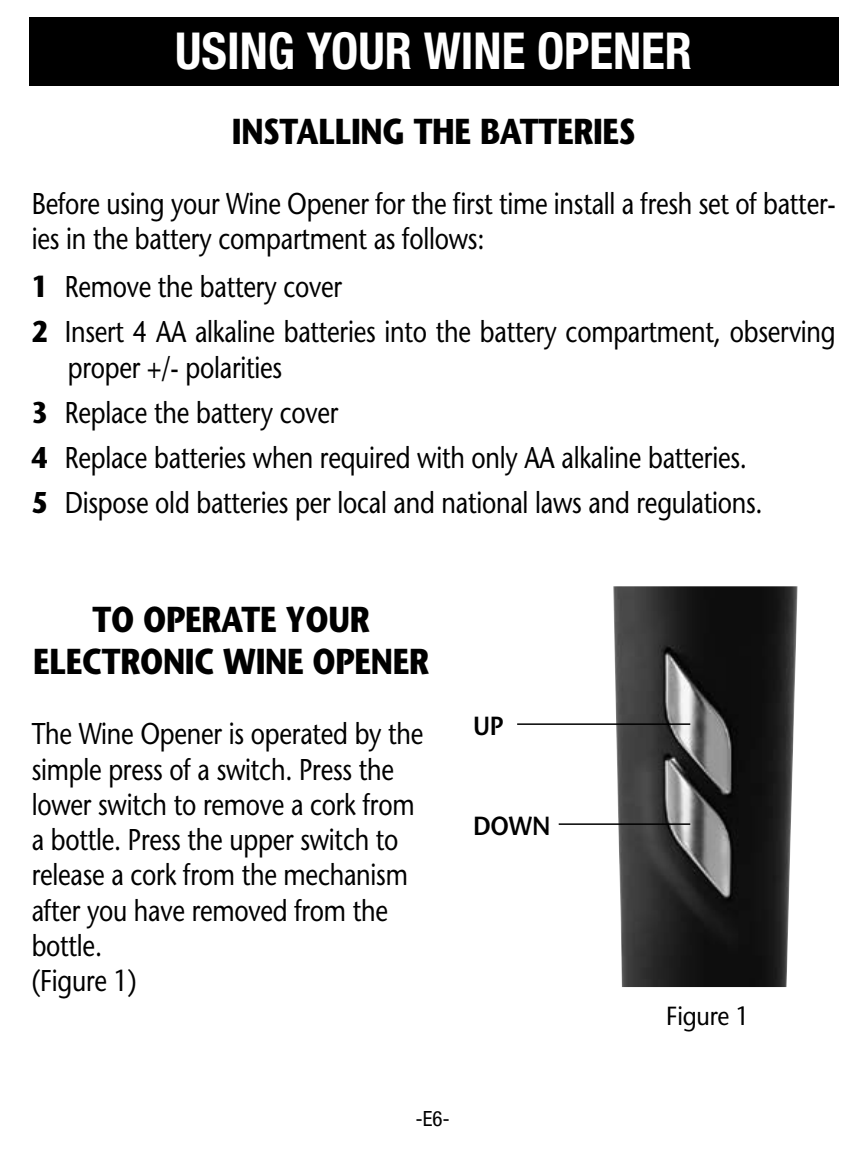
<style>
.page{position:relative;width:864px;height:1152px;background:#fff}
.page>*{position:absolute;margin:0;border:0;box-sizing:border-box;transform-origin:0 0}
.t1{font:700 condensed 51px "Helvetica Neue";color:#fff;scale:.96 1}
.t2{font:700 36px/42px "Stone Sans";letter-spacing:-.01em;color:#000;text-align:center;scale:.83 1}
.t3{font:30px/35.4px "Stone Sans";letter-spacing:-.01em;color:#000;scale:.83 1}
.t4{font:26.1px "Stone Sans";letter-spacing:-.01em;color:#000;scale:.9 1}
.t5{font:600 26.1px "Stone Sans";letter-spacing:-.01em;color:#000;scale:.9 1}
.t6{font:condensed 21px "Helvetica Neue";color:#000}
.s1{font-weight:700}
</style>
<div class="page">
<div style="left:29px;top:17px;width:810px;height:69px;background:#000"></div>
<img style="left:613px;top:586px;width:185px;height:401px">
<hr style="left:517px;top:723px;width:173px;height:2px;background:#000">
<hr style="left:559px;top:823px;width:131px;height:2px;background:#000">
<p class="t1" style="left:175px;top:20px;width:540px">USING YOUR WINE OPENER</p>
<p class="t2" style="left:232px;top:110px;width:488px">INSTALLING THE BATTERIES</p>
<p class="t3" style="left:32px;top:186px;width:970px">Before using your Wine Opener for the first time install a fresh set of batter&shy;ies in the battery compartment as follows:</p>
<p class="t3" style="left:32px;top:264px;width:970px;line-height:45px"><span class="s1">1</span> Remove the battery cover<br><span class="s1">2</span> Insert 4 AA alkaline batteries into the battery compartment, observing</p>
<p class="t3" style="left:32px;top:345px;width:882px;line-height:45px;text-indent:36px">proper +/- polarities<br><span class="s1">3</span> Replace the battery cover<br><span class="s1">4</span> Replace batteries when required with only AA alkaline batteries.<br><span class="s1">5</span> Dispose old batteries per local and national laws and regulations.</p>
<p class="t2" style="left:33px;top:598px;width:478px">TO OPERATE YOUR<br>ELECTRONIC WINE OPENER</p>
<p class="t3" style="left:32px;top:716px;width:474px">The Wine Opener is operated by the simple press of a switch. Press the lower switch to remove a cork from a bottle. Press the upper switch to release a cork from the mechanism after you have removed from the bottle.<br>(Figure 1)</p>
<p class="t5" style="left:473px;top:709px;width:36px">UP</p>
<p class="t5" style="left:473px;top:809px;width:88px">DOWN</p>
<p class="t6" style="left:415px;top:1106px;width:36px">-E6-</p>
<p class="t4" style="left:666px;top:1000px;width:94px">Figure 1</p>
</div>
